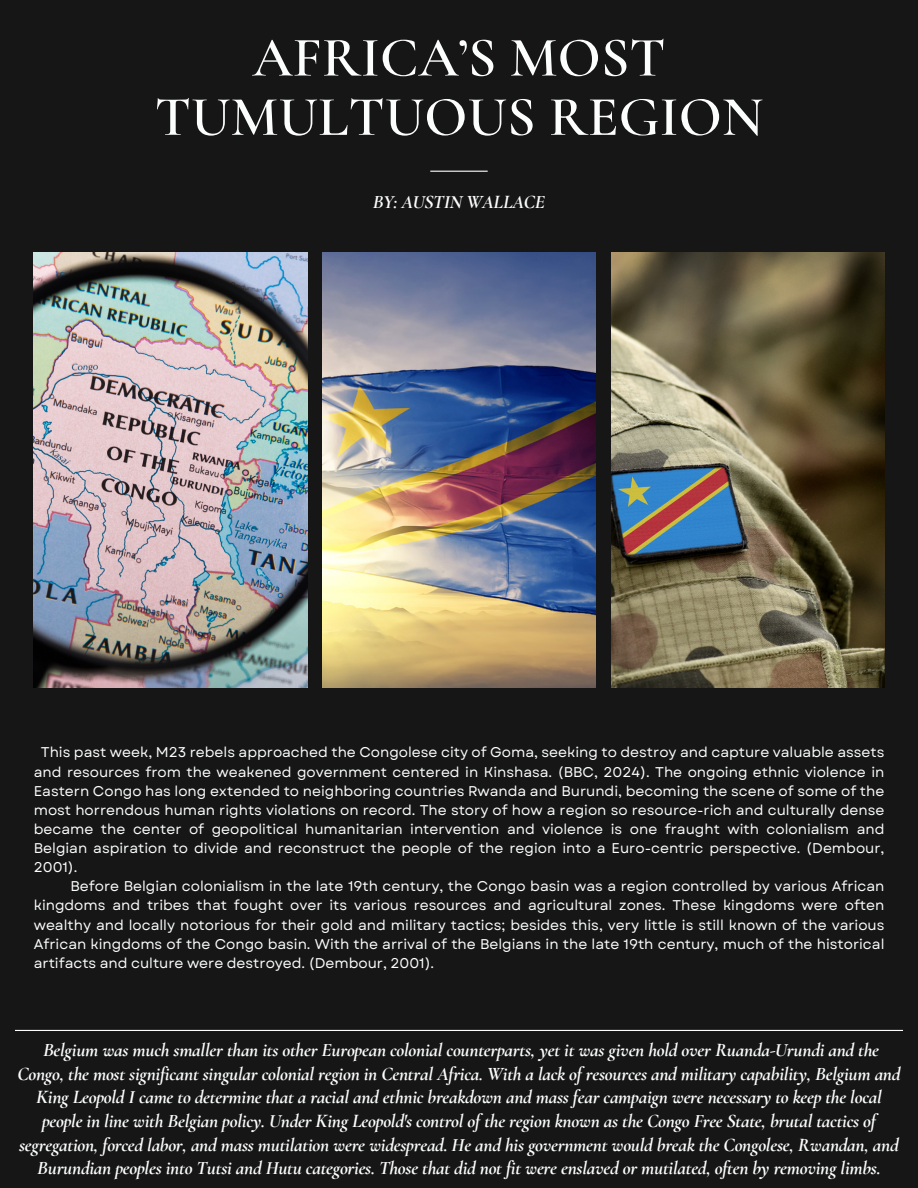
<style>
.page{position:relative;width:918px;height:1188px;background:#161616}
.page>*{position:absolute;margin:0;border:0;box-sizing:border-box;transform-origin:0 0}
.t1{font:600 56.4px/59.2px "Cormorant Garamond";color:#fcfdfd;text-align:center}
.t2{font:italic 700 19.2px/23.7px "Cormorant Garamond";letter-spacing:-.015em;color:#fcfdfd;text-align:center}
.t3{font:14.1px/19.2px "Garet";color:#fcfdfd;text-align:justify}
</style>
<div class="page">
<img style="left:611px;top:253px;width:274px;height:434px">
<img style="left:34px;top:253px;width:273px;height:434px">
<img style="left:323px;top:253px;width:273px;height:434px">
<hr style="left:430px;top:171px;width:58px;height:1px;background:#fcfdfd">
<hr style="left:15px;top:1030px;width:888px;height:1px;background:#fcfdfd">
<h1 class="t1" style="left:155px;top:28px;width:610px">AFRICA’S MOST<br>TUMULTUOUS REGION</h1>
<p class="t2" style="left:373px;top:190px;width:174px">BY: AUSTIN WALLACE</p>
<h2 class="t3" style="left:34px;top:743px;width:852px;text-indent:7px">This past week, M23 rebels approached the Congolese city of Goma, seeking to destroy and capture valuable assets and resources from the weakened government centered in Kinshasa. (BBC, 2024). The ongoing ethnic violence in Eastern Congo has long extended to neighboring countries Rwanda and Burundi, becoming the scene of some of the most horrendous human rights violations on record. The story of how a region so resource-rich and culturally dense became the center of geopolitical humanitarian intervention and violence is one fraught with colonialism and Belgian aspiration to divide and reconstruct the people of the region into a Euro-centric perspective. (Dembour, 2001).</h2>
<p class="t3" style="left:34px;top:877px;width:852px;text-indent:37px">Before Belgian colonialism in the late 19th century, the Congo basin was a region controlled by various African kingdoms and tribes that fought over its various resources and agricultural zones. These kingdoms were often wealthy and locally notorious for their gold and military tactics; besides this, very little is still known of the various African kingdoms of the Congo basin. With the arrival of the Belgians in the late 19th century, much of the historical artifacts and culture were destroyed. (Dembour, 2001).</p>
<h3 class="t2" style="left:17px;top:1038px;width:885px">Belgium was much smaller than its other European colonial counterparts, yet it was given hold over Ruanda-Urundi and the Congo, the most significant singular colonial region in Central Africa. With a lack of resources and military capability, Belgium and King Leopold I came to determine that a racial and ethnic breakdown and mass fear campaign were necessary to keep the local people in line with Belgian policy. Under King Leopold's control of the region known as the Congo Free State, brutal tactics of segregation, forced labor, and mass mutilation were widespread. He and his government would break the Congolese, Rwandan, and Burundian peoples into Tutsi and Hutu categories. Those that did not fit were enslaved or mutilated, often by removing limbs.</h3>
</div>
